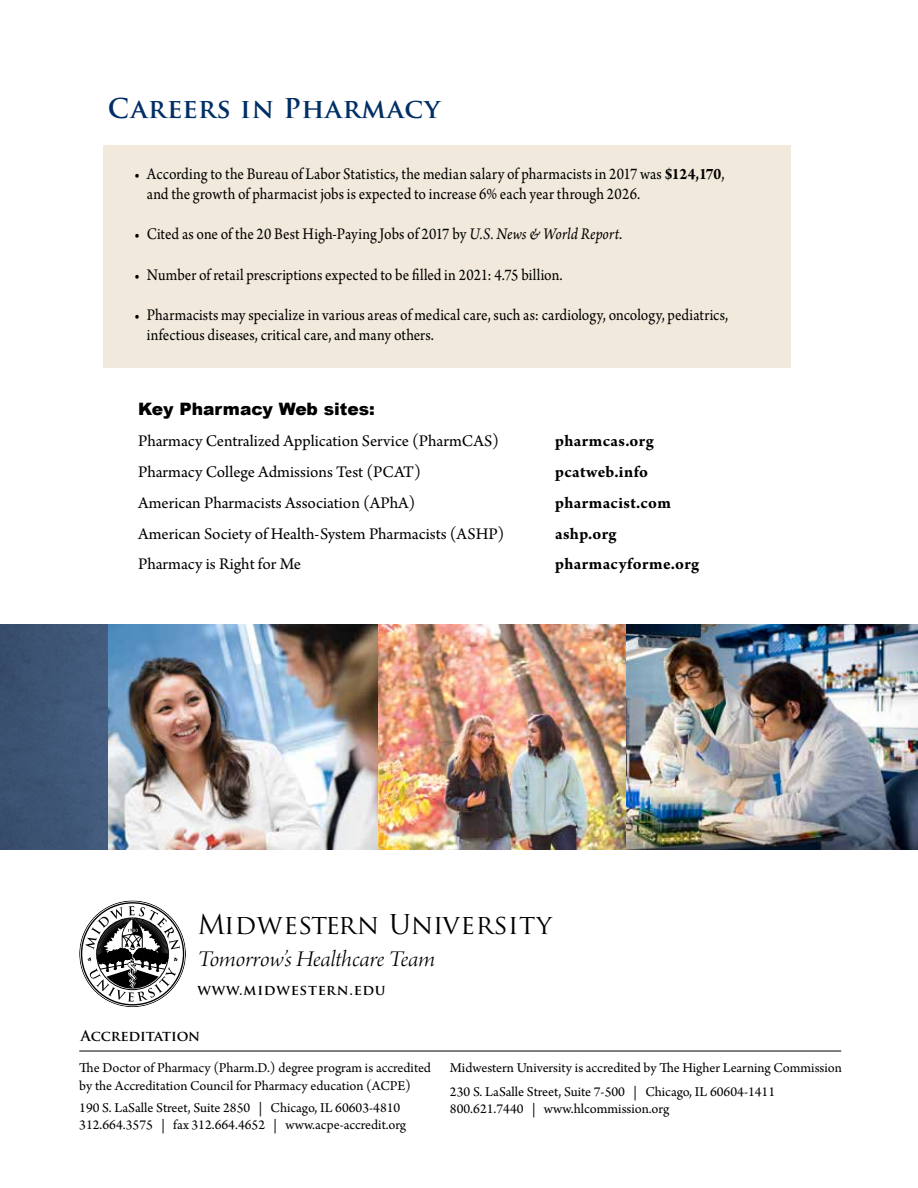
<style>
.page{position:relative;width:918px;height:1188px;background:#fff}
.page>*{position:absolute;margin:0;border:0;box-sizing:border-box;transform-origin:0 0}
.t1{font:26.55px "Trajan Pro";letter-spacing:.01em;color:#000}
.t2{font:700 26.55px "Trajan Pro";letter-spacing:.025em;color:#002f65}
.t3{font:23.7px "Arno Pro Light Italic Display";letter-spacing:-.005em;color:#000;scale:1.1 1}
.t4{font:17.1px/20px "Arno Pro";color:#000;scale:.9 1}
.t5{font:17.1px "Arno Pro";color:#000}
.t6{font:700 17.1px "Arno Pro";letter-spacing:.02em;color:#000}
.t7{font:900 17.1px "Arial";color:#000}
.t8{font:14.25px/17.1px "Arno Pro";color:#000}
.t9{font:700 14.25px "Trajan Pro";letter-spacing:.05em;color:#000}
.t10{font:700 14.25px "Trajan Pro";letter-spacing:-.005em;color:#000}
.s1{font-weight:700}
.s2{font-style:italic}
</style>
<div class="page">
<img style="left:0;top:624px;width:378px;height:225px">
<hr style="left:79px;top:1051px;width:762px;height:1px;background:#000">
<svg style="left:79px;top:901px;width:107px;height:106px"></svg>
<svg style="left:85px;top:906px;width:95px;height:96px"></svg>
<div style="left:103px;top:146px;width:688px;height:222px;background:#f1e9dc"></div>
<img style="left:378px;top:624px;width:248px;height:225px">
<img style="left:626px;top:624px;width:292px;height:225px">
<h1 class="t2" style="left:108px;top:92px;width:334px">Careers in Pharmacy</h1>
<p class="t4" style="left:147px;top:165px;width:643px;text-indent:-13px">• According to the Bureau of Labor Statistics, the median salary of pharmacists in 2017 was <span class="s1">$124,170</span>, and the growth of pharmacist jobs is expected to increase 6% each year through 2026.</p>
<p class="t4" style="left:134px;top:225px;width:544px">• Cited as one of the 20 Best High-Paying Jobs of 2017 by <span class="s2">U.S. News &amp; World Report</span>.</p>
<p class="t4" style="left:134px;top:265px;width:478px">• Number of retail prescriptions expected to be filled in 2021: 4.75 billion.</p>
<p class="t4" style="left:147px;top:306px;width:647px;text-indent:-13px">• Pharmacists may specialize in various areas of medical care, such as: cardiology, oncology, pediatrics, infectious diseases, critical care, and many others.</p>
<p class="t7" style="left:138px;top:396px;width:238px">Key Pharmacy Web sites:</p>
<p class="t5" style="left:138px;top:431px;width:362px">Pharmacy Centralized Application Service (PharmCAS)</p>
<p class="t6" style="left:555px;top:431px;width:100px">pharmcas.org</p>
<p class="t5" style="left:138px;top:462px;width:284px">Pharmacy College Admissions Test (PCAT)</p>
<p class="t6" style="left:555px;top:462px;width:94px">pcatweb.info</p>
<p class="t5" style="left:138px;top:493px;width:279px">American Pharmacists Association (APhA)</p>
<p class="t6" style="left:555px;top:493px;width:117px">pharmacist.com</p>
<p class="t5" style="left:138px;top:524px;width:368px">American Society of Health-System Pharmacists (ASHP)</p>
<p class="t6" style="left:555px;top:524px;width:63px">ashp.org</p>
<p class="t5" style="left:138px;top:554px;width:164px">Pharmacy is Right for Me</p>
<p class="t6" style="left:555px;top:554px;width:146px">pharmacyforme.org</p>
<h1 class="t1" style="left:198px;top:907px;width:356px">Midwestern University</h1>
<h2 class="t3" style="left:198px;top:945px;width:217px">Tomorrow’s Healthcare Team</h2>
<p class="t9" style="left:198px;top:981px;width:190px">www.midwestern.edu</p>
<p class="t10" style="left:81px;top:1027px;width:121px">Accreditation</p>
<p class="t8" style="left:79px;top:1060px;width:353px">The Doctor of Pharmacy (Pharm.D.) degree program is accredited by the Accreditation Council for Pharmacy education (ACPE)</p>
<p class="t8" style="left:79px;top:1100px;width:328px">190 S. LaSalle Street, Suite 2850 | Chicago, IL 60603-4810<br>312.664.3575 | fax 312.664.4652 | www.acpe-accredit.org</p>
<p class="t8" style="left:450px;top:1057px;width:394px;line-height:23.5px">Midwestern University is accredited by The Higher Learning Commission<br>230 S. LaSalle Street, Suite 7-500 | Chicago, IL 60604-1411</p>
<p class="t8" style="left:450px;top:1101px;width:221px">800.621.7440 | www.hlcommission.org</p>
</div>
